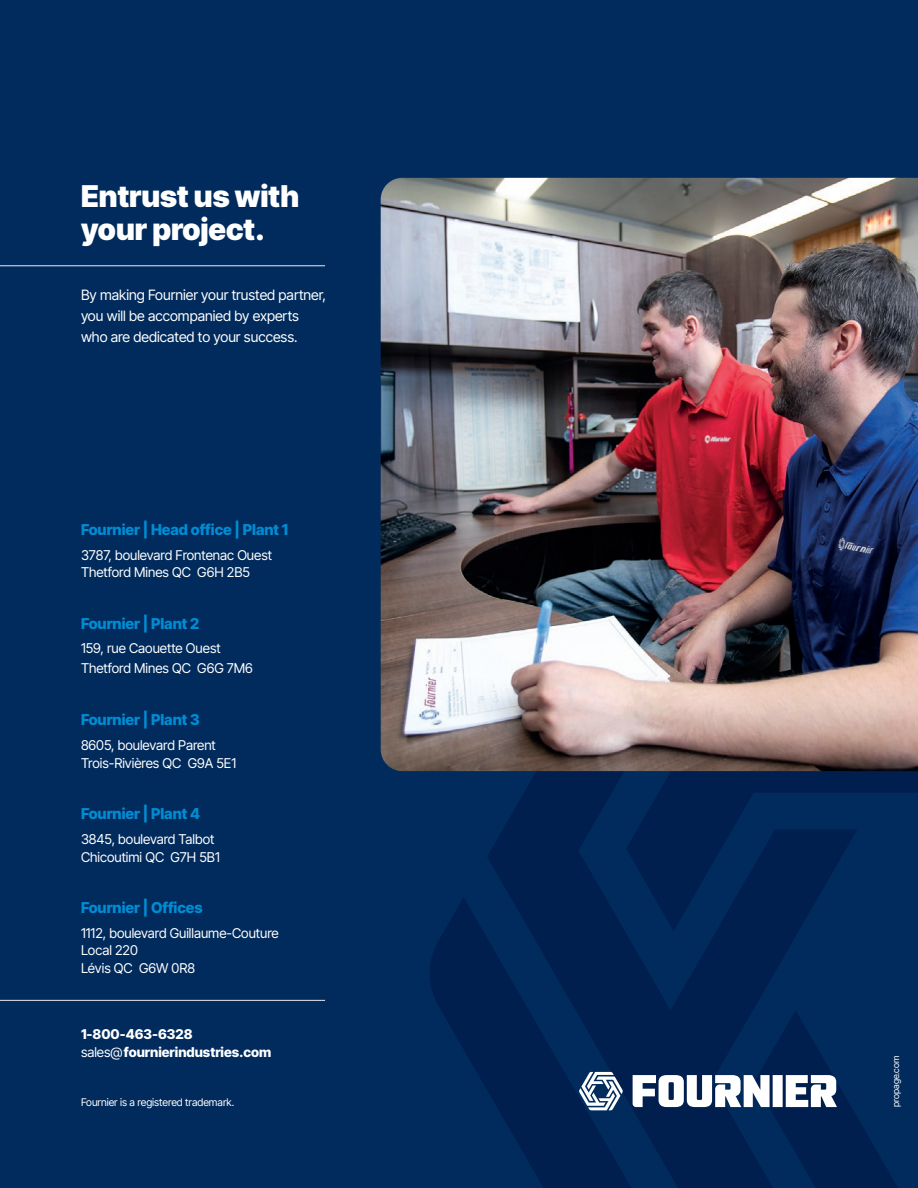
<style>
.page{position:relative;width:918px;height:1188px;background:#002b5c}
.page>*{position:absolute;margin:0;border:0;box-sizing:border-box;transform-origin:0 0}
.t1{font:900 30px/33px "Inter Tight";color:#fff}
.t2{font:800 15px "Inter Tight";color:#008cd3}
.t3{font:14.25px/21px "Inter Tight";color:#fff}
.t4{font:13.5px/18px "Inter Tight";color:#fff}
.t5{font:800 13.5px/18px "Inter Tight";color:#fff}
.t6{font:10.5px "Inter Tight";color:#fff}
.t7{font:9px "Inter Tight";color:#fff}
.s1{font-weight:400}
</style>
<div class="page">
<svg style="left:865px;top:771px;width:53px;height:22px"></svg>
<svg style="left:430px;top:898px;width:468px;height:290px"></svg>
<svg style="left:487px;top:771px;width:370px;height:417px;fill:#001e4e"></svg>
<div style="left:773px;top:1075px;width:10px;height:32px;background:#fff"></div>
<svg style="left:633px;top:1075px;width:137px;height:32px"></svg>
<svg style="left:786px;top:1075px;width:51px;height:32px"></svg>
<svg style="left:579px;top:1072px;width:44px;height:38px"></svg>
<img style="left:381px;top:178px;width:537px;height:593px">
<hr style="left:0;top:265px;width:325px;height:1px;background:#ececee">
<hr style="left:0;top:1000px;width:325px;height:1px;background:#ececee">
<h1 class="t1" style="left:81px;top:179px;width:220px">Entrust us with your project.</h1>
<p class="t3" style="left:81px;top:284px;width:247px">By making Fournier your trusted partner, you will be accompanied by experts who are dedicated to your success.</p>
<p class="t2" style="left:81px;top:518px;width:209px">Fournier | Head office | Plant 1</p>
<p class="t4" style="left:81px;top:545px;width:193px">3787, boulevard Frontenac Ouest<br>Thetford Mines QC G6H 2B5</p>
<p class="t2" style="left:81px;top:612px;width:120px">Fournier | Plant 2</p>
<p class="t4" style="left:81px;top:638px;width:173px;line-height:19.5px">159, rue Caouette Ouest<br>Thetford Mines QC G6G 7M6</p>
<p class="t2" style="left:81px;top:709px;width:120px">Fournier | Plant 3</p>
<p class="t4" style="left:81px;top:736px;width:157px">8605, boulevard Parent<br>Trois-Rivières QC G9A 5E1</p>
<p class="t2" style="left:81px;top:802px;width:121px">Fournier | Plant 4</p>
<p class="t4" style="left:81px;top:829px;width:140px">3845, boulevard Talbot<br>Chicoutimi QC G7H 5B1</p>
<p class="t2" style="left:81px;top:896px;width:123px">Fournier | Offices</p>
<p class="t4" style="left:81px;top:923px;width:199px">1112, boulevard Guillaume-Couture<br>Local 220<br>Lévis QC G6W 0R8</p>
<p class="t5" style="left:81px;top:1024px;width:192px">1-800-463-6328 <span class="s1">sales@</span>fournierindustries.com</p>
<p class="t6" style="left:81px;top:1094px;width:155px">Fournier is a registered trademark.</p>
<p class="t7" style="left:889px;top:1107px;width:53px;rotate:-90deg">propage.com</p>
</div>
